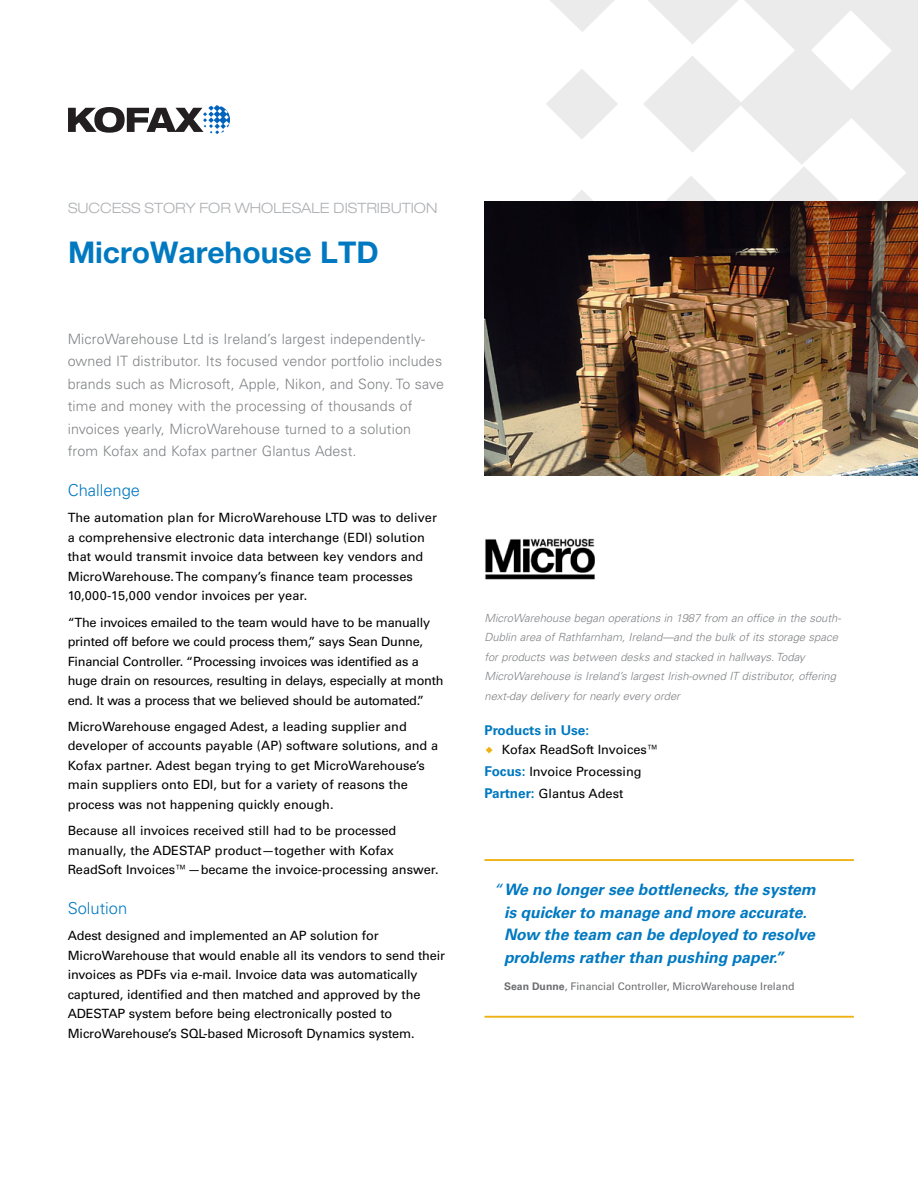
<style>
.page{position:relative;width:918px;height:1188px;background:#fff}
.page>*{position:absolute;margin:0;border:0;box-sizing:border-box;transform-origin:0 0}
.t1{font:700 30px "Helvetica Neue LT Pro";color:#0079c1}
.t2{font:300 16.5px "Univers LT Std";color:#0079c1}
.t3{font:italic 700 15.75px/22.5px "Univers LT Std";color:#0079c1}
.t4{font:300 14.25px/22.5px "Univers LT Std";letter-spacing:.01em;color:#808285}
.t5{font:300 expanded 14.25px "Helvetica Neue LT Std";color:#afb1b4}
.t6{font:700 13.5px "Univers LT Std";color:#0079c1}
.t7{font:12.75px/19.5px "Univers LT Std";color:#000}
.t8{font:12.75px/19.5px "Univers LT Std";letter-spacing:-.02em;color:#000}
.t9{font:italic 300 11.25px/19.5px "Univers LT Std";color:#808285}
.t10{font:10.5px "Univers LT Std";color:#6d6e71}
.s1{font-weight:700;font-size:13.5px;color:#0079c1}
.s2{font-weight:400}
.s3{font-weight:700}
</style>
<div class="page">
<img style="left:484px;top:202px;width:434px;height:273px">
<svg style="left:550px;top:0;width:64px;height:32px"></svg>
<svg style="left:546px;top:69px;width:72px;height:70px"></svg>
<svg style="left:559px;top:190px;width:46px;height:45px"></svg>
<img style="left:671px;top:299px;width:46px;height:42px">
<img style="left:768px;top:288px;width:72px;height:64px">
<svg style="left:877px;top:287px;width:41px;height:44px;background:#582a1c"></svg>
<svg style="left:643px;top:0;width:275px;height:263px"></svg>
<svg style="left:68px;top:105px;width:162px;height:29px"></svg>
<hr style="left:484px;top:859px;width:370px;height:2px;background:#eeb111">
<hr style="left:484px;top:1016px;width:370px;height:2px;background:#eeb111">
<img style="left:485px;top:538px;width:110px;height:42px">
<p class="t5" style="left:68px;top:200px;width:371px">SUCCESS STORY FOR WHOLESALE DISTRIBUTION</p>
<h1 class="t1" style="left:68px;top:233px;width:312px">MicroWarehouse LTD</h1>
<p class="t4" style="left:68px;top:328px;width:378px">MicroWarehouse Ltd is Ireland’s largest independently&shy;owned IT distributor. Its focused vendor portfolio includes brands such as Microsoft, Apple, Nikon, and Sony. To save time and money with the processing of thousands of invoices yearly, MicroWarehouse turned to a solution from Kofax and Kofax partner Glantus Adest.</p>
<p class="t2" style="left:68px;top:480px;width:74px">Challenge</p>
<p class="t7" style="left:68px;top:508px;width:371px">The automation plan for MicroWarehouse LTD was to deliver a comprehensive electronic data interchange (EDI) solution that would transmit invoice data between key vendors and MicroWarehouse. The company’s finance team processes 10,000-15,000 vendor invoices per year.</p>
<p class="t8" style="left:68px;top:612px;width:377px">“The invoices emailed to the team would have to be manually printed off before we could process them,” says Sean Dunne, Financial Controller. “Processing invoices was identified as a huge drain on resources, resulting in delays, especially at month end. It was a process that we believed should be automated.”</p>
<p class="t7" style="left:68px;top:717px;width:372px">MicroWarehouse engaged Adest, a leading supplier and developer of accounts payable (AP) software solutions, and a Kofax partner. Adest began trying to get MicroWarehouse’s main suppliers onto EDI, but for a variety of reasons the process was not happening quickly enough.</p>
<p class="t7" style="left:68px;top:821px;width:372px">Because all invoices received still had to be processed manually, the ADESTAP product—together with Kofax<br>ReadSoft Invoices™—became the invoice-processing answer.</p>
<p class="t2" style="left:68px;top:898px;width:61px">Solution</p>
<p class="t7" style="left:68px;top:926px;width:379px">Adest designed and implemented an AP solution for MicroWarehouse that would enable all its vendors to send their invoices as PDFs via e-mail. Invoice data was automatically captured, identified and then matched and approved by the ADESTAP system before being electronically posted to MicroWarehouse’s SQL-based Microsoft Dynamics system.</p>
<p class="t9" style="left:484px;top:608px;width:358px">MicroWarehouse began operations in 1987 from an office in the south-Dublin area of Rathfarnham, Ireland—and the bulk of its storage space for products was between desks and stacked in hallways. Today MicroWarehouse is Ireland’s largest Irish-owned IT distributor, offering next-day delivery for nearly every order</p>
<p class="t6" style="left:484px;top:722px;width:106px">Products in Use:</p>
<p class="t7" style="left:484px;top:739px;width:177px;line-height:21.8px;text-indent:17px">Kofax ReadSoft Invoices™<br><span class="s1">Focus:</span> Invoice Processing<br><span class="s1">Partner:</span> Glantus Adest</p>
<p class="t3" style="left:504px;top:879px;width:313px;text-indent:-11px"><span class="s2">“</span>We no longer see bottlenecks, the system is quicker to manage and more accurate.<br>Now the team can be deployed to resolve problems rather than pushing paper.”</p>
<p class="t10" style="left:504px;top:980px;width:292px"><span class="s3">Sean Dunne</span>, Financial Controller, MicroWarehouse Ireland</p>
</div>
